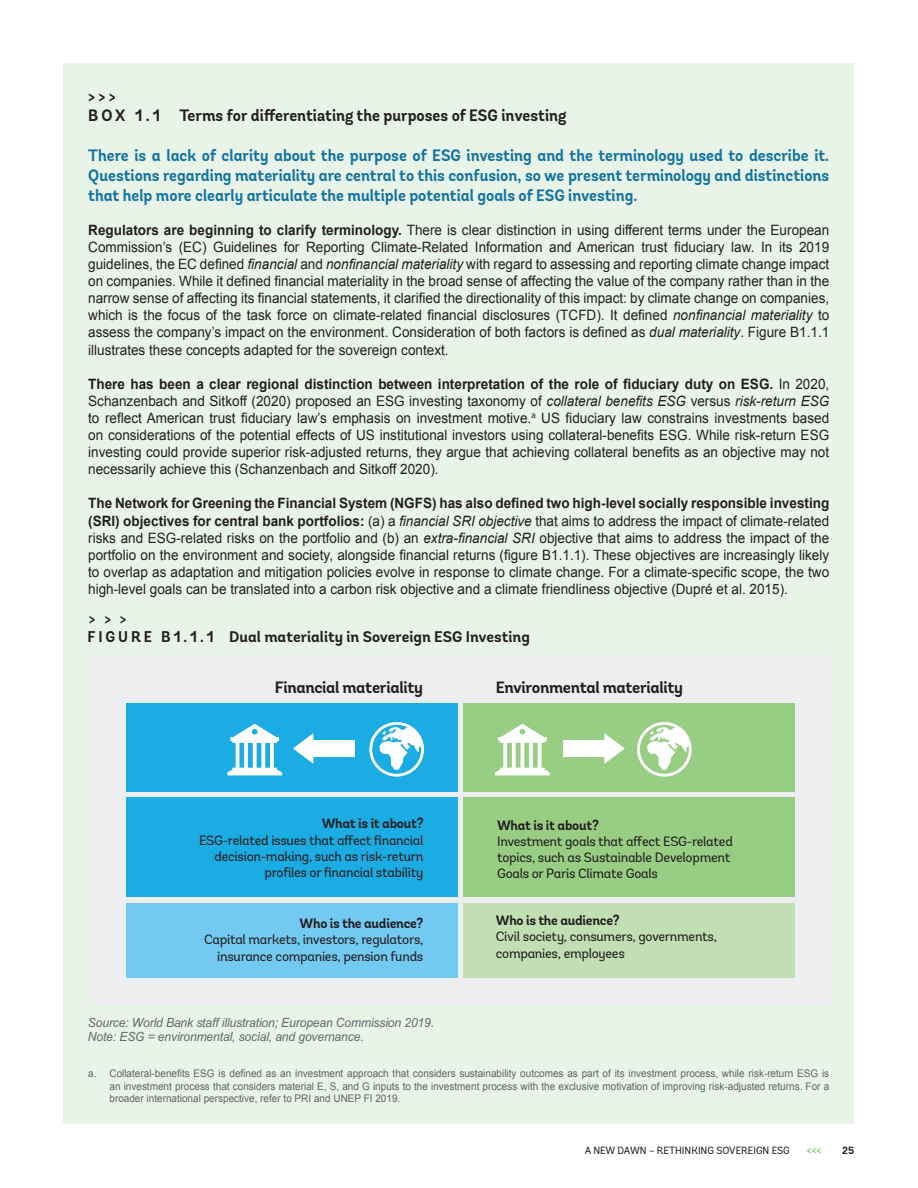
<style>
.page{position:relative;width:918px;height:1188px;background:#fff}
.page>*{position:absolute;margin:0;border:0;box-sizing:border-box;transform-origin:0 0}
.Resaltado_Box{font:700 16.5px/19.8px "Andes";color:#1373a1;text-align:justify;scale:.95 1}
.Tit__Box{font:700 16.5px "Andes Rounded";color:#231f20;scale:.95 1}
.t1{font:700 16.35px "Andes";letter-spacing:-.02em;color:#231f20}
.t2{font:700 15.45px "Andes";color:#292e32;scale:.95 1}
.t3{font:700 15.3px "Andes";color:#231f20}
.txt_box{font:14.25px/17.1px "Arial";color:#231f20;text-align:justify;scale:.95 1}
.t4{font:13.5px/16.2px "Andes";letter-spacing:-.02em;color:#231f20;text-align:right}
.t5{font:italic 12.75px/14.4px "Arial";letter-spacing:-.01em;color:#62686d;scale:.95 1}
.footnote{font:10.5px/12.6px "Arial";color:#636366;text-align:justify;scale:.95 1}
.t6{font:10.5px "Andes";color:#231f20;scale:.95 1}
.t7{font:700 10.5px "Andes";color:#231f20;scale:.95 1}
.s1{font-weight:700}
.s2{font-style:italic}
.s3{font-size:15.45px}
</style>
<div class="page">
<div style="left:64px;top:64px;width:790px;height:1060px;background:#e9f4e8"></div>
<div style="left:89px;top:655px;width:743px;height:350px;background:#eceeef"></div>
<div style="left:126px;top:797px;width:332px;height:100px;background:#1aace3"></div>
<div style="left:126px;top:903px;width:332px;height:74px;background:#72c9f1"></div>
<div style="left:463px;top:797px;width:332px;height:100px;background:#98ce84"></div>
<div style="left:126px;top:703px;width:332px;height:89px;background:#1aace3"></div>
<div style="left:463px;top:703px;width:332px;height:89px;background:#98ce84"></div>
<div style="left:463px;top:903px;width:332px;height:74px;background:#c1dfb2"></div>
<svg style="left:369px;top:722px;width:55px;height:55px"></svg>
<svg style="left:227px;top:724px;width:55px;height:51px"></svg>
<div style="left:310px;top:740px;width:44px;height:17px;background:#fff"></div>
<svg style="left:293px;top:733px;width:20px;height:31px"></svg>
<svg style="left:637px;top:722px;width:55px;height:55px"></svg>
<svg style="left:495px;top:724px;width:55px;height:51px"></svg>
<div style="left:563px;top:740px;width:45px;height:17px;background:#fff"></div>
<svg style="left:604px;top:733px;width:21px;height:31px"></svg>
<p class="Tit__Box" style="left:88px;top:86px;width:30px">&gt; &gt; &gt;</p>
<p class="Tit__Box" style="left:88px;top:105px;width:505px">B O X 1 . 1 Terms for differentiating the purposes of ESG investing</p>
<p class="Resaltado_Box" style="left:88px;top:146px;width:782px">There is a lack of clarity about the purpose of ESG investing and the terminology used to describe it.<br>Questions regarding materiality are central to this confusion, so we present terminology and distinctions that help more clearly articulate the multiple potential goals of ESG investing.</p>
<p class="txt_box" style="left:88px;top:221px;width:782px"><span class="s1">Regulators are beginning to clarify terminology.</span> There is clear distinction in using different terms under the European Commission’s (EC) Guidelines for Reporting Climate-Related Information and American trust fiduciary law. In its 2019 guidelines, the EC defined <span class="s2">financial</span> and <span class="s2">nonfinancial materiality</span> with regard to assessing and reporting climate change impact on companies. While it defined financial materiality in the broad sense of affecting the value of the company rather than in the narrow sense of affecting its financial statements, it clarified the directionality of this impact: by climate change on companies, which is the focus of the task force on climate-related financial disclosures (TCFD). It defined <span class="s2">nonfinancial materiality</span> to assess the company’s impact on the environment. Consideration of both factors is defined as <span class="s2">dual materiality</span>. Figure B1.1.1 illustrates these concepts adapted for the sovereign context.</p>
<p class="txt_box" style="left:88px;top:375px;width:782px"><span class="s1">There has been a clear regional distinction between interpretation of the role of fiduciary duty on ESG.</span> In 2020, Schanzenbach and Sitkoff (2020) proposed an ESG investing taxonomy of <span class="s2">collateral benefits ESG</span> versus <span class="s2">risk-return ESG </span>to reflect American trust fiduciary law’s emphasis on investment motive.<sup>a</sup> US fiduciary law constrains investments based on considerations of the potential effects of US institutional investors using collateral-benefits ESG. While risk-return ESG investing could provide superior risk-adjusted returns, they argue that achieving collateral benefits as an objective may not necessarily achieve this (Schanzenbach and Sitkoff 2020).</p>
<p class="txt_box" style="left:88px;top:495px;width:782px"><span class="s1">The Network for Greening the Financial System (NGFS) has also defined two high-level socially responsible investing (SRI) objectives for central bank portfolios:</span> (a) a <span class="s2">financial SRI objective</span> that aims to address the impact of climate-related risks and ESG-related risks on the portfolio and (b) an <span class="s2">extra‑financial SRI</span> objective that aims to address the impact of the portfolio on the environment and society, alongside financial returns (figure B1.1.1). These objectives are increasingly likely to overlap as adaptation and mitigation policies evolve in response to climate change. For a climate-specific scope, the two high-level goals can be translated into a carbon risk objective and a climate friendliness objective (Dupré et al. 2015).</p>
<p class="t2" style="left:89px;top:609px;width:41px">&gt; &gt; &gt;</p>
<p class="t3" style="left:88px;top:628px;width:444px"><span class="s3">F I G U R E B 1 . 1 . 1</span> Dual materiality in Sovereign ESG Investing</p>
<p class="t1" style="left:275px;top:677px;width:150px">Financial materiality</p>
<p class="t1" style="left:496px;top:677px;width:189px">Environmental materiality</p>
<p class="t4" style="left:199px;top:816px;width:226px"><span class="s1">What is it about?<br></span>ESG-related issues that affect financial decision-making, such as risk-return profiles or financial stability</p>
<p class="t4" style="left:204px;top:916px;width:221px"><span class="s1">Who is the audience?<br></span>Capital markets, investors, regulators, insurance companies, pension funds</p>
<p class="t5" style="left:88px;top:1015px;width:366px">Source: World Bank staff illustration; European Commission 2019.<br>Note: ESG = environmental, social, and governance.</p>
<p class="t4" style="left:497px;top:817px;width:237px;text-align:left"><span class="s1">What is it about?<br></span>Investment goals that affect ESG-related topics, such as Sustainable Development<br>Goals or Paris Climate Goals</p>
<p class="t4" style="left:496px;top:913px;width:223px;text-align:left"><span class="s1">Who is the audience?<br></span>Civil society, consumers, governments, companies, employees</p>
<p class="footnote" style="left:109px;top:1067px;width:759px;text-indent:-21px">a. Collateral-benefits ESG is defined as an investment approach that considers sustainability outcomes as part of its investment process, while risk-return ESG is an investment process that considers material E, S, and G inputs to the investment process with the exclusive motivation of improving risk-adjusted returns. For a broader international perspective, refer to PRI and UNEP FI 2019.</p>
<p class="t6" style="left:585px;top:1144px;width:217px">A NEW DAWN – RETHINKING SOVEREIGN ESG</p>
<p class="t7" style="left:842px;top:1144px;width:14px">25</p>
</div>
